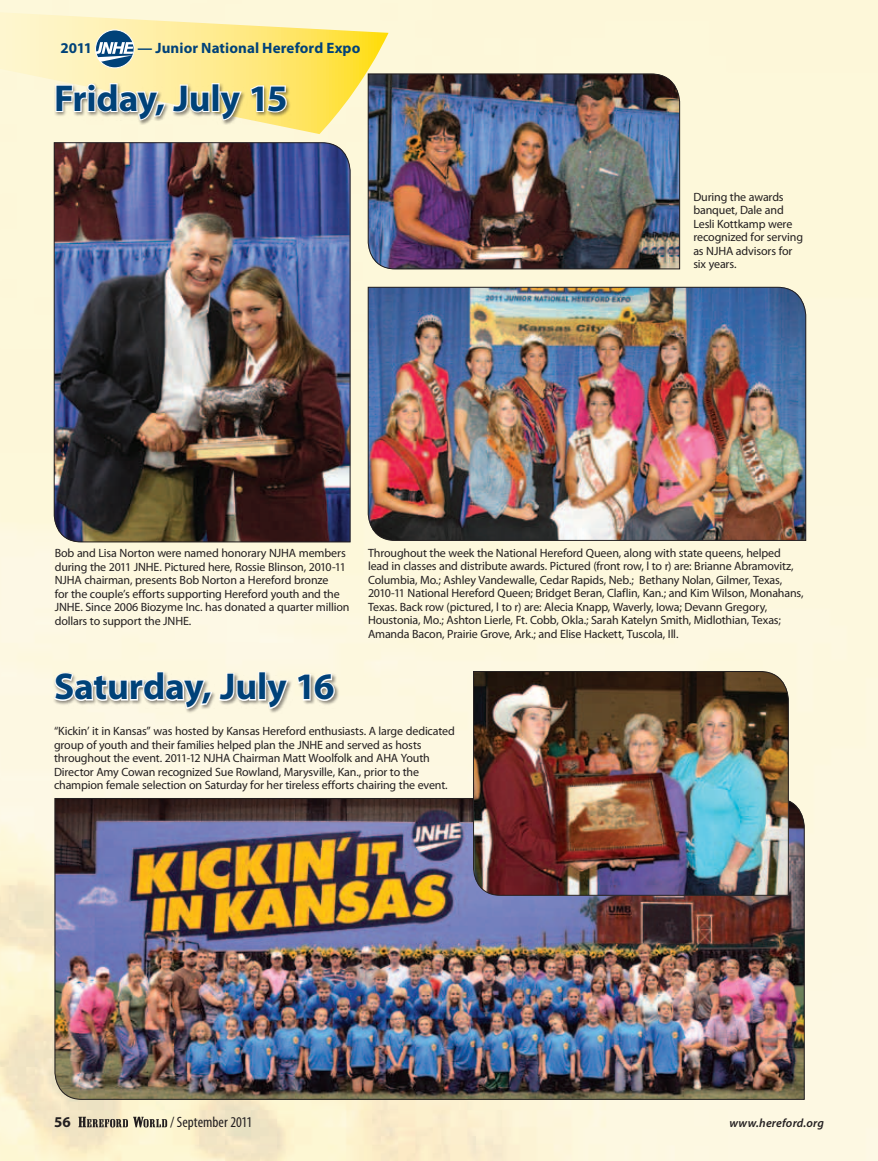
<style>
.page{position:relative;width:878px;height:1161px;background:#fff}
.page>*{position:absolute;margin:0;border:0;box-sizing:border-box;transform-origin:0 0}
.t1{font:700 37.5px "Myriad Pro";letter-spacing:-.005em;color:#004279}
.t2{font:700 15px "Myriad Pro";letter-spacing:.005em;color:#004279}
.t3{font:condensed 15px "Myriad Pro";letter-spacing:.005em;color:#231f20}
.t4{font:700 15px "Myriad Pro";color:#231f20}
.t5{font:12px/13.5px "Myriad Pro";letter-spacing:-.01em;color:#231f20}
.t6{font:italic 600 12px "Myriad Pro";letter-spacing:.015em;color:#231f20}
</style>
<div class="page">
<img style="left:0;top:0;width:878px;height:1161px">
<svg style="left:0;top:12px;width:388px;height:122px;background:#feefa4"></svg>
<div style="left:96px;top:30px;width:38px;height:38px;background:#004279;border-radius:50%"></div>
<div style="left:95px;top:30px;width:39px;height:38px;border:1px solid #fff;border-radius:50%"></div>
<svg style="left:95px;top:42px;width:39px;height:20px"></svg>
<div style="left:54px;top:83px;width:237px;height:42px;background:#231f20;opacity:.5"></div>
<svg style="left:54px;top:82px;width:157px;height:40px"></svg>
<div style="left:212px;top:83px;width:7px;height:29px;border:2px solid #fff"></div>
<svg style="left:218px;top:90px;width:25px;height:32px"></svg>
<svg style="left:249px;top:84px;width:39px;height:30px"></svg>
<div style="left:53px;top:671px;width:286px;height:43px;background:#231f20;opacity:.5"></div>
<svg style="left:52px;top:671px;width:205px;height:39px"></svg>
<div style="left:258px;top:672px;width:8px;height:29px;border:2px solid #fff"></div>
<svg style="left:264px;top:678px;width:26px;height:32px"></svg>
<svg style="left:296px;top:672px;width:40px;height:30px"></svg>
<img style="left:54px;top:142px;width:296px;height:400px">
<img style="left:368px;top:74px;width:312px;height:195px">
<img style="left:55px;top:798px;width:749px;height:302px">
<img style="left:473px;top:671px;width:315px;height:225px">
<img style="left:368px;top:287px;width:438px;height:254px">
<svg style="left:78px;top:1117px;width:89px;height:10px"></svg>
<p class="t2" style="left:137px;top:40px;width:224px">— Junior National Hereford Expo</p>
<h1 class="t1" style="left:54px;top:77px;width:235px">Friday, July 15</h1>
<p class="t2" style="left:61px;top:40px;width:33px">2011</p>
<p class="t2" style="left:155px;top:40px;width:118px">Show Ch mpions</p>
<p class="t5" style="left:693px;top:190px;width:111px">During the awards banquet, Dale and<br>Lesli Kottkamp were recognized for serving as NJHA advisors for six years.</p>
<p class="t5" style="left:55px;top:547px;width:296px">Bob and Lisa Norton were named honorary NJHA members during the 2011 JNHE. Pictured here, Rossie Blinson, 2010-11<br>NJHA chairman, presents Bob Norton a Hereford bronze<br>for the couple’s efforts supporting Hereford youth and the JNHE. Since 2006 Biozyme Inc. has donated a quarter million dollars to support the JNHE.</p>
<h1 class="t1" style="left:54px;top:666px;width:282px">Saturday, July 16</h1>
<p class="t5" style="left:368px;top:546px;width:437px">Throughout the week the National Hereford Queen, along with state queens, helped lead in classes and distribute awards. Pictured (front row, l to r) are: Brianne Abramovitz, Columbia, Mo.; Ashley Vandewalle, Cedar Rapids, Neb.; Bethany Nolan, Gilmer, Texas, 2010-11 National Hereford Queen; Bridget Beran, Claflin, Kan.; and Kim Wilson, Monahans, Texas. Back row (pictured, l to r) are: Alecia Knapp, Waverly, Iowa; Devann Gregory, Houstonia, Mo.; Ashton Lierle, Ft. Cobb, Okla.; Sarah Katelyn Smith, Midlothian, Texas; Amanda Bacon, Prairie Grove, Ark.; and Elise Hackett, Tuscola, Ill.</p>
<p class="t5" style="left:54px;top:725px;width:402px">“Kickin’ it in Kansas” was hosted by Kansas Hereford enthusiasts. A large dedicated group of youth and their families helped plan the JNHE and served as hosts throughout the event. 2011-12 NJHA Chairman Matt Woolfolk and AHA Youth Director Amy Cowan recognized Sue Rowland, Marysville, Kan., prior to the champion female selection on Saturday for her tireless efforts chairing the event.</p>
<p class="t4" style="left:54px;top:1114px;width:18px">56</p>
<p class="t3" style="left:170px;top:1114px;width:84px">/ September 2011</p>
<p class="t6" style="left:729px;top:1117px;width:96px">www.hereford.org</p>
</div>
